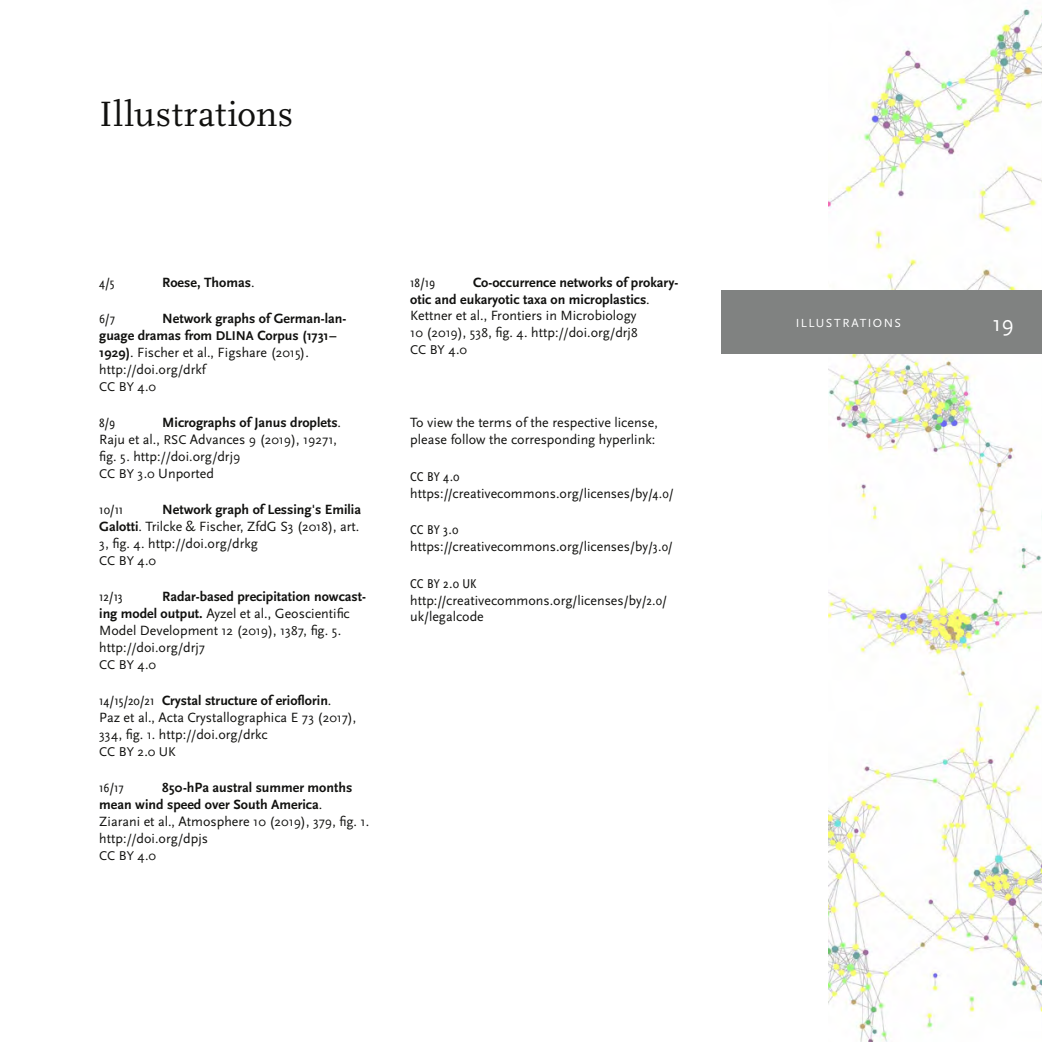
<style>
.page{position:relative;width:1042px;height:1042px;background:#fff}
.page>*{position:absolute;margin:0;border:0;box-sizing:border-box;transform-origin:0 0}
.t1{font:36.75px "Scala Pro";letter-spacing:.015em;color:#11110f}
.t2{font:22.75px "Scala Sans";color:#fff}
.abbildungsnachweis{font:14px/16.8px "Scala Sans Pro";color:#11110f}
.abbildungsnachweis-2{font:700 14px/16.8px "Scala Sans Pro";color:#11110f}
.abbildungsnachweis-3{font:condensed 13.3px "Scala Sans Pro";color:#11110f}
.abbildungsnachweis-4{font:13.3px "Scala Sans Pro";color:#11110f}
.kolumnentitel_links{font:12.25px "Scala Sans Pro";letter-spacing:.12em;color:#fff}
.s1{font-size:14px}
.s2{font-weight:400}
.s3{font-size:13.3px}
.s4{font-weight:400;font-size:13.3px}
.s5{font-weight:700}
.s6{font-stretch:condensed;font-size:13.3px}
.s7{font-stretch:condensed}
.s8{font-stretch:normal;font-size:14px}
</style>
<div class="page">
<img style="left:828px;top:8px;width:214px;height:1034px">
<div style="left:721px;top:290px;width:321px;height:63px;background:#808281"></div>
<p class="t1" style="left:99px;top:93px;width:196px">Illustrations</p>
<p class="abbildungsnachweis-3" style="left:99px;top:275px;width:17px">4<span class="s1">/</span>5</p>
<p class="abbildungsnachweis-2" style="left:162px;top:274px;width:94px">Roese, Thomas<span class="s2">.</span></p>
<p class="abbildungsnachweis-3" style="left:99px;top:311px;width:17px">6<span class="s1">/</span>7</p>
<p class="abbildungsnachweis-2" style="left:99px;top:310px;width:248px;text-indent:63px">Network graphs of German-lan&shy;guage dramas from <span class="s3">DLINA</span> Corpus (<span class="s3">1731</span>–<br><span class="s3">1929</span>)<span class="s2">. Fischer et al., Figshare (</span><span class="s4">2015</span><span class="s2">). http://doi.org/drkf</span></p>
<p class="abbildungsnachweis-4" style="left:99px;top:378px;width:58px">CC BY 4<span class="s1">.</span>0</p>
<p class="abbildungsnachweis-3" style="left:99px;top:415px;width:18px">8<span class="s1">/</span>9</p>
<p class="abbildungsnachweis" style="left:99px;top:414px;width:243px;text-indent:63px"><span class="s5">Micrographs of Janus droplets</span>.<br>Raju et al., <span class="s3">RSC</span> Advances <span class="s3">9</span> (<span class="s3">2019</span>), <span class="s3">19271</span>, fig. <span class="s3">5</span>. http://doi.org/drj<span class="s3">9<br>CC BY 3</span>.<span class="s3">0</span> Unported</p>
<p class="abbildungsnachweis-3" style="left:99px;top:502px;width:26px">10<span class="s1">/</span>11</p>
<p class="abbildungsnachweis" style="left:99px;top:501px;width:263px;text-indent:63px"><span class="s5">Network graph of Lessing's Emilia<br>Galotti</span>. Trilcke &amp; Fischer, ZfdG S<span class="s3">3</span> (<span class="s3">2018</span>), art.<br><span class="s3">3</span>, fig. <span class="s3">4</span>. http://doi.org/drkg</p>
<p class="abbildungsnachweis-4" style="left:99px;top:553px;width:58px">CC BY 4<span class="s1">.</span>0</p>
<p class="abbildungsnachweis-3" style="left:99px;top:589px;width:25px">12<span class="s1">/</span>13</p>
<p class="abbildungsnachweis" style="left:99px;top:588px;width:268px;text-indent:63px"><span class="s5">Radar-based precipitation nowcast&shy;ing model output.</span> Ayzel et al., Geoscientific Model Development <span class="s3">12</span> (<span class="s3">2019</span>), <span class="s3">1387</span>, fig. <span class="s3">5</span>. http://doi.org/drj<span class="s3">7</span></p>
<p class="abbildungsnachweis-4" style="left:99px;top:656px;width:58px">CC BY 4<span class="s1">.</span>0</p>
<p class="abbildungsnachweis" style="left:99px;top:692px;width:259px"><span class="s6">14</span><span class="s7">/</span><span class="s6">15</span><span class="s7">/</span><span class="s6">20</span><span class="s7">/</span><span class="s6">21</span> <span class="s5">Crystal structure of erioflorin</span>.<br>Paz et al., Acta Crystallographica E <span class="s3">73</span> (<span class="s3">2017</span>),<br><span class="s3">334</span>, fig. <span class="s3">1</span>. http://doi.org/drkc</p>
<p class="abbildungsnachweis-4" style="left:99px;top:743px;width:78px">CC BY 2<span class="s1">.</span>0 UK</p>
<p class="abbildungsnachweis-3" style="left:99px;top:780px;width:26px">16<span class="s1">/</span>17</p>
<p class="abbildungsnachweis-2" style="left:99px;top:779px;width:271px;text-indent:63px"><span class="s3">850</span>-hPa austral summer months mean wind speed over South America<span class="s2">.<br>Ziarani et al., Atmosphere</span> <span class="s4">10</span> <span class="s2">(</span><span class="s4">2019</span><span class="s2">),</span> <span class="s4">379</span><span class="s2">, fig.</span> <span class="s4">1</span><span class="s2">. http://doi.org/dpjs</span></p>
<p class="abbildungsnachweis-4" style="left:99px;top:847px;width:58px">CC BY 4<span class="s1">.</span>0</p>
<p class="abbildungsnachweis-2" style="left:410px;top:274px;width:270px;text-indent:63px">Co-occurrence networks of prokary&shy;otic and eukaryotic taxa on microplastics<span class="s2">.<br>Kettner et al., Frontiers in Microbiology<br></span><span class="s4">10</span> <span class="s2">(</span><span class="s4">2019</span><span class="s2">),</span> <span class="s4">538</span><span class="s2">, fig.</span> <span class="s4">4</span><span class="s2">. http://doi.org/drj</span><span class="s4">8</span></p>
<p class="abbildungsnachweis-4" style="left:410px;top:342px;width:58px">CC BY 4<span class="s1">.</span>0</p>
<p class="abbildungsnachweis-3" style="left:410px;top:275px;width:27px">18<span class="s1">/</span>19</p>
<p class="abbildungsnachweis" style="left:410px;top:414px;width:249px">To view the terms of the respective license, please follow the corresponding hyperlink:</p>
<p class="abbildungsnachweis-3" style="left:410px;top:469px;width:51px">CC BY 4<span class="s8">.</span>0</p>
<p class="abbildungsnachweis" style="left:410px;top:485px;width:265px">https:<span class="s7">//</span>creativecommons.org<span class="s7">/</span>licenses<span class="s7">/</span>by<span class="s7">/</span><span class="s6">4</span>.<span class="s6">0</span><span class="s7">/</span></p>
<p class="abbildungsnachweis-3" style="left:410px;top:522px;width:50px">CC BY 3<span class="s8">.</span>0</p>
<p class="abbildungsnachweis" style="left:410px;top:538px;width:264px">https:<span class="s7">//</span>creativecommons.org<span class="s7">/</span>licenses<span class="s7">/</span>by<span class="s7">/</span><span class="s6">3</span>.<span class="s6">0</span><span class="s7">/</span></p>
<p class="abbildungsnachweis-3" style="left:410px;top:575px;width:68px">CC BY 2<span class="s8">.</span>0 UK</p>
<p class="abbildungsnachweis" style="left:410px;top:591px;width:258px">http:<span class="s7">//</span>creativecommons.org<span class="s7">/</span>licenses<span class="s7">/</span>by<span class="s7">/</span><span class="s6">2</span>.<span class="s6">0</span><span class="s7">/ </span>uk<span class="s7">/</span>legalcode</p>
<p class="kolumnentitel_links" style="left:796px;top:316px;width:107px">ILLUSTRATIONS</p>
<h2 class="t2" style="left:992px;top:312px;width:23px">19</h2>
</div>
